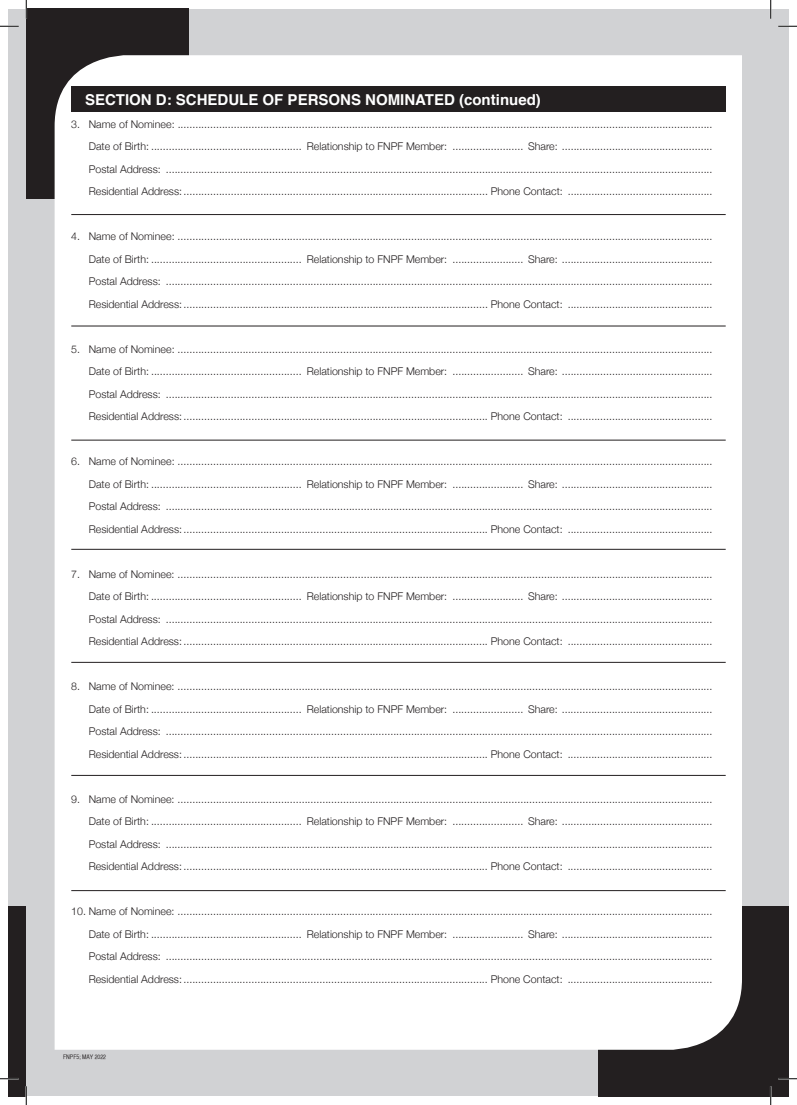
<style>
.page{position:relative;width:797px;height:1105px;background:#fff}
.page>*{position:absolute;margin:0;border:0;box-sizing:border-box;transform-origin:0 0}
.t1{font:700 15px "Helvetica";color:#fff}
.t2{font:300 10.62px/22.5px "Helvetica Neue";color:#231f20;text-align:justify}
.t3{font:6.25px "Helvetica CY Plain";color:#231f20}
</style>
<div class="page">
<div style="left:9px;top:9px;width:779px;height:1087px;background:#d1d2d4"></div>
<div style="left:9px;top:906px;width:17px;height:190px;background:#231f20"></div>
<div style="left:597px;top:906px;width:191px;height:190px;background:#231f20"></div>
<div style="left:26px;top:9px;width:163px;height:190px;background:#231f20"></div>
<div style="left:55px;top:55px;width:687px;height:995px;background:#fff"></div>
<div style="left:71px;top:86px;width:654px;height:26px;background:#231f20"></div>
<hr style="left:71px;top:214px;width:654px;height:1px;background:#231f20">
<hr style="left:71px;top:326px;width:654px;height:1px;background:#231f20">
<hr style="left:71px;top:440px;width:654px;height:1px;background:#231f20">
<hr style="left:71px;top:549px;width:654px;height:1px;background:#231f20">
<hr style="left:71px;top:662px;width:654px;height:1px;background:#231f20">
<hr style="left:71px;top:775px;width:654px;height:1px;background:#231f20">
<hr style="left:71px;top:890px;width:654px;height:1px;background:#231f20">
<svg style="left:0;top:25px;width:19px;height:2px"></svg>
<svg style="left:778px;top:25px;width:19px;height:2px"></svg>
<svg style="left:0;top:1078px;width:19px;height:1px"></svg>
<svg style="left:778px;top:1078px;width:19px;height:1px"></svg>
<svg style="left:25px;top:0;width:2px;height:19px"></svg>
<svg style="left:25px;top:1086px;width:2px;height:19px"></svg>
<svg style="left:770px;top:0;width:1px;height:19px"></svg>
<svg style="left:770px;top:1086px;width:1px;height:19px"></svg>
<h1 class="t1" style="left:85px;top:88px;width:457px">SECTION D: SCHEDULE OF PERSONS NOMINATED (continued)</h1>
<p class="t2" style="left:89px;top:112px;width:625px;text-indent:-17px">3. Name of Nominee: .....................................................................................................................................................................................<br>Date of Birth: ................................................... Relationship to FNPF Member: ........................ Share: ...................................................<br>Postal Address: .........................................................................................................................................................................................<br>Residential Address:....................................................................................................... Phone Contact: .................................................</p>
<p class="t2" style="left:89px;top:225px;width:625px;text-indent:-17px">4. Name of Nominee: .....................................................................................................................................................................................<br>Date of Birth: ................................................... Relationship to FNPF Member: ........................ Share: ...................................................<br>Postal Address: .........................................................................................................................................................................................<br>Residential Address:....................................................................................................... Phone Contact: .................................................</p>
<p class="t2" style="left:89px;top:337px;width:625px;text-indent:-17px">5. Name of Nominee: .....................................................................................................................................................................................<br>Date of Birth: ................................................... Relationship to FNPF Member: ........................ Share: ...................................................<br>Postal Address: .........................................................................................................................................................................................<br>Residential Address:....................................................................................................... Phone Contact: .................................................</p>
<p class="t2" style="left:89px;top:450px;width:625px;text-indent:-17px">6. Name of Nominee: .....................................................................................................................................................................................<br>Date of Birth: ................................................... Relationship to FNPF Member: ........................ Share: ...................................................<br>Postal Address: .........................................................................................................................................................................................<br>Residential Address:....................................................................................................... Phone Contact: .................................................</p>
<p class="t2" style="left:89px;top:562px;width:625px;text-indent:-17px">7. Name of Nominee: .....................................................................................................................................................................................<br>Date of Birth: ................................................... Relationship to FNPF Member: ........................ Share: ...................................................<br>Postal Address: .........................................................................................................................................................................................<br>Residential Address:....................................................................................................... Phone Contact: .................................................</p>
<p class="t2" style="left:89px;top:675px;width:625px;text-indent:-17px">8. Name of Nominee: .....................................................................................................................................................................................<br>Date of Birth: ................................................... Relationship to FNPF Member: ........................ Share: ...................................................<br>Postal Address: .........................................................................................................................................................................................<br>Residential Address:....................................................................................................... Phone Contact: .................................................</p>
<p class="t2" style="left:89px;top:787px;width:625px;text-indent:-17px">9. Name of Nominee: .....................................................................................................................................................................................<br>Date of Birth: ................................................... Relationship to FNPF Member: ........................ Share: ...................................................<br>Postal Address: .........................................................................................................................................................................................<br>Residential Address:....................................................................................................... Phone Contact: .................................................</p>
<p class="t2" style="left:89px;top:900px;width:625px;text-indent:-17px">10. Name of Nominee: .....................................................................................................................................................................................<br>Date of Birth: ................................................... Relationship to FNPF Member: ........................ Share: ...................................................<br>Postal Address: .........................................................................................................................................................................................<br>Residential Address:....................................................................................................... Phone Contact: .................................................</p>
<p class="t3" style="left:63px;top:1053px;width:45px">FNPF5; MAY 2022</p>
</div>
